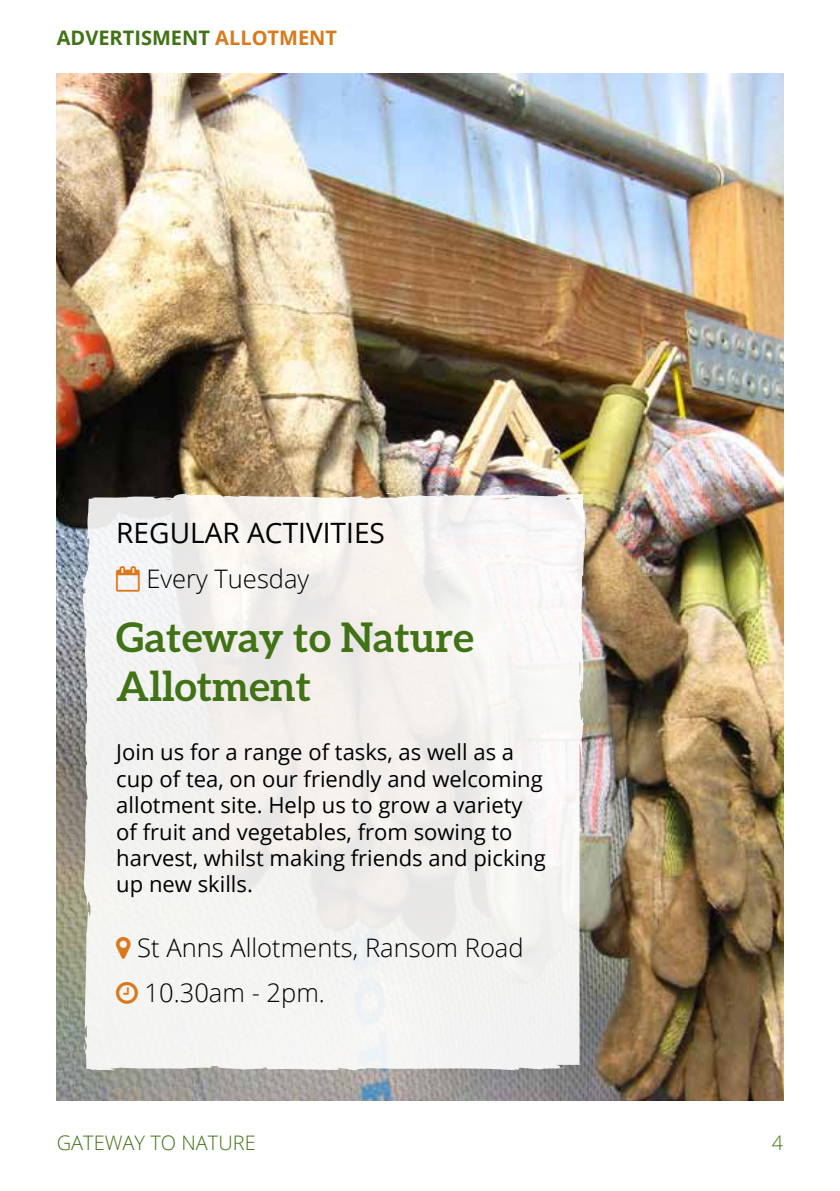
<style>
.page{position:relative;width:840px;height:1191px;background:#fff}
.page>*{position:absolute;margin:0;border:0;box-sizing:border-box;transform-origin:0 0}
.t1{font:700 40.8px/49px "Aleo";color:#417216}
.t2{font:28px "Open Sans";color:#000}
.t3{font:300 25.6px/45px "Open Sans";color:#000}
.t4{font:22px/26.4px "Open Sans";color:#000}
.t5{font:700 20px "Open Sans";color:#417216}
.t6{font:300 20px "Open Sans";color:#417216}
.s1{color:#d9791b}
</style>
<div class="page">
<img style="left:57px;top:74px;width:725px;height:1026px">
<svg style="left:56px;top:492px;width:528px;height:578px;fill:#f3f2f0"></svg>
<svg style="left:116px;top:937px;width:15px;height:21px"></svg>
<svg style="left:116px;top:982px;width:22px;height:21px"></svg>
<p class="t5" style="left:57px;top:23px;width:226px">ADVERTISMENT <span class="s1">ALLOTMENT</span></p>
<p class="t2" style="left:116px;top:514px;width:270px">REGULAR ACTIVITIES</p>
<p class="t3" style="left:116px;top:556px;width:194px"><span class="s1">✓</span> Every Tuesday</p>
<h1 class="t1" style="left:116px;top:612px;width:359px">Gateway to Nature<br>Allotment</h1>
<p class="t4" style="left:116px;top:738px;width:430px">Join us for a range of tasks, as well as a cup of tea, on our friendly and welcoming allotment site. Help us to grow a variety of fruit and vegetables, from sowing to harvest, whilst making friends and picking up new skills.</p>
<p class="t3" style="left:137px;top:924px;width:388px">St Anns Allotments, Ransom Road<br>10.30am - 2pm.</p>
<p class="t6" style="left:57px;top:1128px;width:200px">Gateway to NAture</p>
<p class="t6" style="left:771px;top:1128px;width:13px">4</p>
</div>
